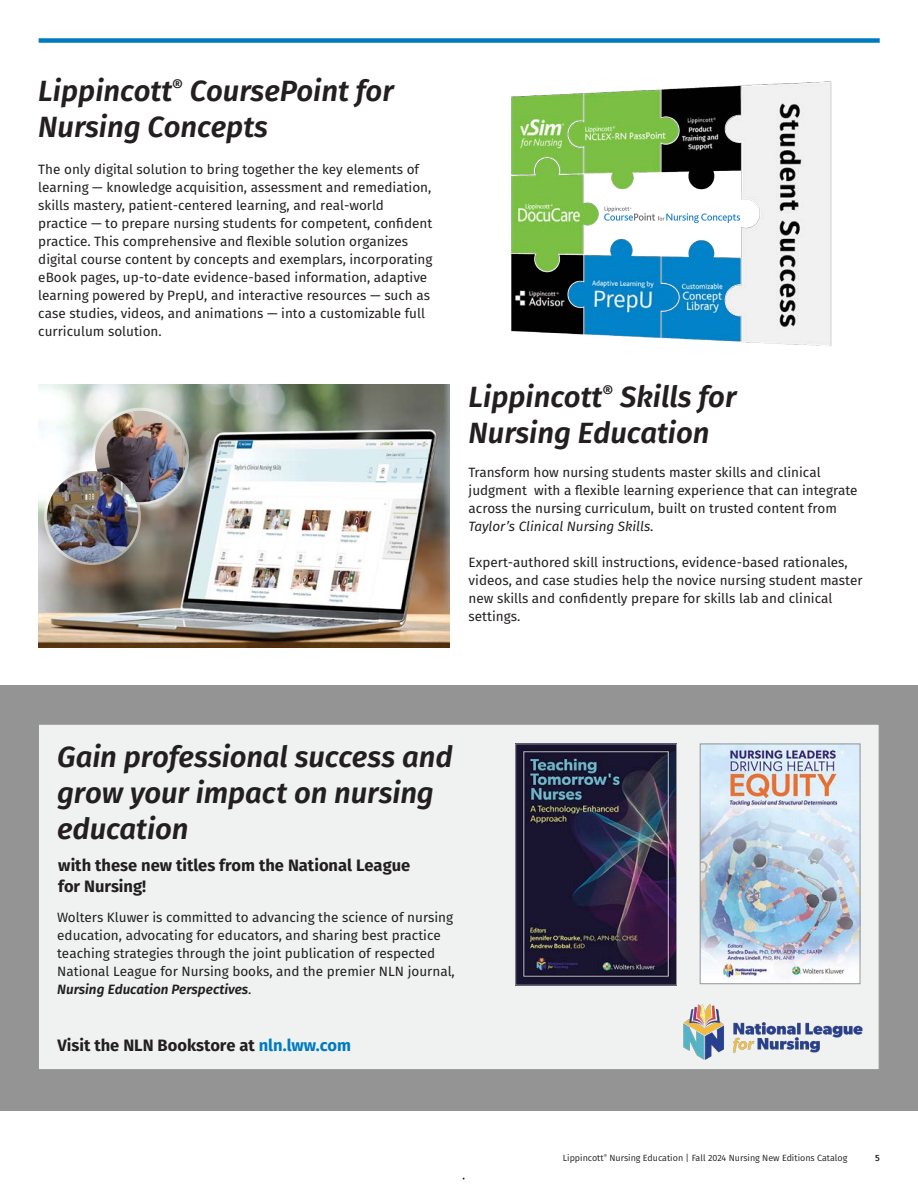
<style>
.page{position:relative;width:918px;height:1188px;background:#fff}
.page>*{position:absolute;margin:0;border:0;box-sizing:border-box;transform-origin:0 0}
.t1{font:italic 600 29.25px/36px "Fira Sans";color:#231f20}
.t2{font:700 16.5px/21px "Fira Sans";color:#231f20}
.t3{font:13.5px/18px "Fira Sans";color:#231f20}
.t4{font:9px "Fira Sans";color:#231f20}
.t5{font:500 9px "Fira Sans";color:#231f20}
.s1{font-style:italic}
.s2{font-weight:600;font-style:italic}
.s3{color:#007bbf}
</style>
<div class="page">
<div style="left:0;top:685px;width:918px;height:426px;background:#959494"></div>
<div style="left:38px;top:724px;width:842px;height:346px;background:#eff2f1;border:1px solid #959494"></div>
<img style="left:38px;top:384px;width:411px;height:263px">
<img style="left:511px;top:81px;width:321px;height:266px">
<div style="left:600px;top:202px;width:149px;height:22px;background:#fff"></div>
<div style="left:603px;top:204px;width:142px;height:21px;background:#fff"></div>
<svg style="left:604px;top:207px;width:136px;height:16px"></svg>
<div style="left:39px;top:38px;width:841px;height:5px;background:#007bbf"></div>
<svg style="left:42px;top:406px;width:148px;height:160px"></svg>
<img style="left:95px;top:411px;width:91px;height:91px;border-radius:46px">
<img style="left:47px;top:471px;width:91px;height:91px;border-radius:46px">
<img style="left:517px;top:746px;width:158px;height:238px">
<div style="left:515px;top:744px;width:162px;height:242px;border:1px solid #959494"></div>
<img style="left:702px;top:746px;width:156px;height:236px">
<div style="left:700px;top:744px;width:160px;height:240px;border:1px solid #959494"></div>
<img style="left:683px;top:1004px;width:180px;height:56px">
<p class="t1" style="left:38px;top:71px;width:357px">Lippincott<sup>®</sup> CoursePoint for<br>Nursing Concepts</p>
<p class="t3" style="left:38px;top:160px;width:396px">The only digital solution to bring together the key elements of learning — knowledge acquisition, assessment and remediation, skills mastery, patient-centered learning, and real-world practice — to prepare nursing students for competent, confident practice. This comprehensive and flexible solution organizes digital course content by concepts and exemplars, incorporating eBook pages, up-to-date evidence-based information, adaptive learning powered by PrepU, and interactive resources — such as case studies, videos, and animations — into a customizable full curriculum solution.</p>
<p class="t1" style="left:469px;top:377px;width:269px">Lippincott<sup>®</sup> Skills for<br>Nursing Education</p>
<p class="t3" style="left:469px;top:463px;width:390px">Transform how nursing students master skills and clinical judgment with a flexible learning experience that can integrate across the nursing curriculum, built on trusted content from <span class="s1">Taylor’s Clinical Nursing Skills</span>.</p>
<p class="t3" style="left:469px;top:553px;width:396px">Expert-authored skill instructions, evidence-based rationales, videos, and case studies help the novice nursing student master new skills and confidently prepare for skills lab and clinical settings.</p>
<p class="t1" style="left:57px;top:737px;width:397px">Gain professional success and grow your impact on nursing education</p>
<p class="t2" style="left:58px;top:853px;width:354px">with these new titles from the National League for Nursing!</p>
<p class="t3" style="left:57px;top:908px;width:399px">Wolters Kluwer is committed to advancing the science of nursing education, advocating for educators, and sharing best practice teaching strategies through the joint publication of respected National League for Nursing books, and the premier NLN journal, <span class="s2">Nursing Education Perspectives</span>.</p>
<p class="t2" style="left:57px;top:1034px;width:295px">Visit the NLN Bookstore at <span class="s3">nln.lww.com</span></p>
<p class="t4" style="left:563px;top:1151px;width:286px">Lippincott<sup>®</sup> Nursing Education | Fall 2024 Nursing New Editions Catalog</p>
<p class="t5" style="left:875px;top:1150px;width:6px">5</p>
</div>
